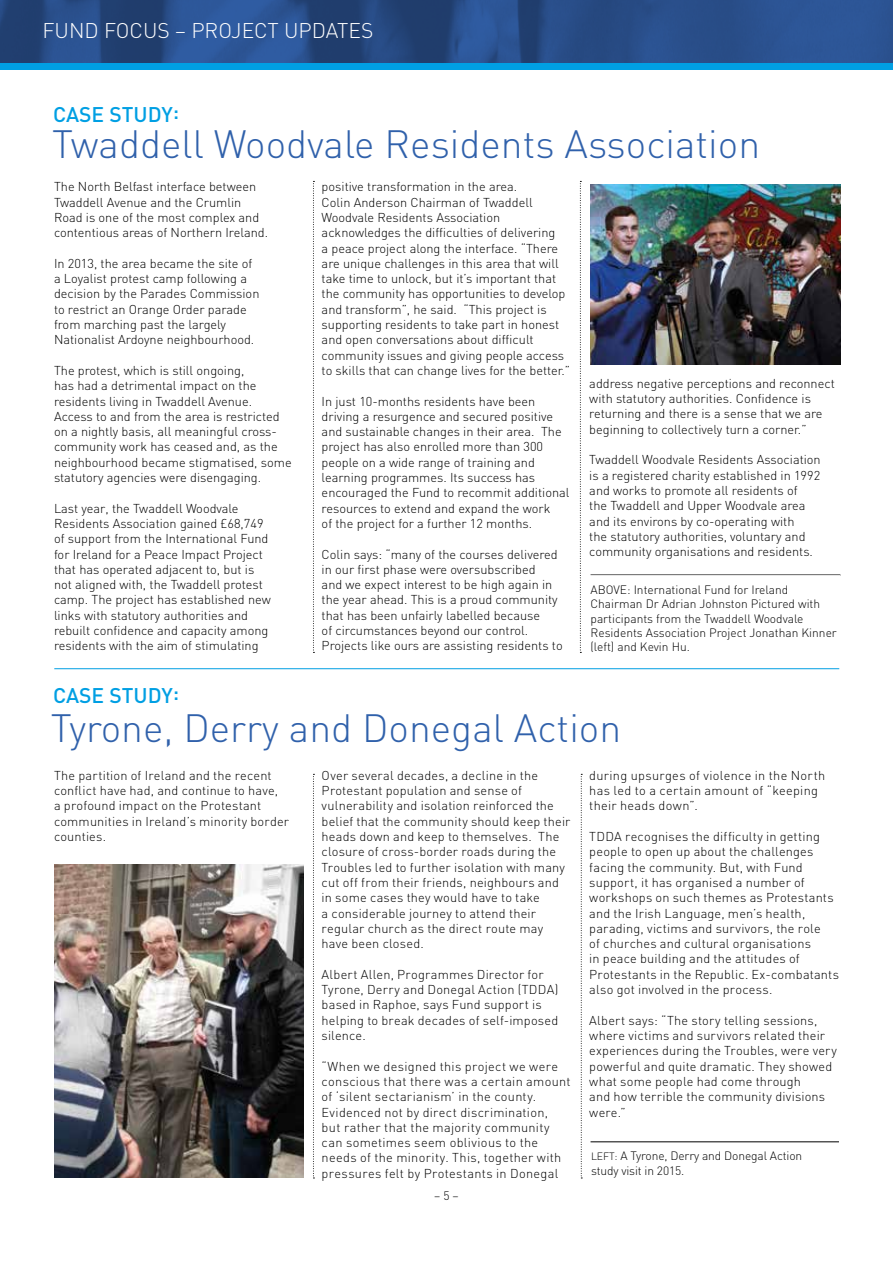
<style>
.page{position:relative;width:893px;height:1263px;background:#fff}
.page>*{position:absolute;margin:0;border:0;box-sizing:border-box;transform-origin:0 0}
.t1{font:300 39px "DIN";color:#3061ab}
.t2{font:300 21px "DIN";color:#fff}
.t3{font:500 21px "DIN";color:#009fe3}
.t4{font:300 12.75px/15.3px "DIN";color:#000}
.t5{font:300 12.75px/15.3px "DIN";letter-spacing:.025em;color:#000}
.t6{font:300 12px/14.4px "DIN";color:#000}
.s1{font-size:10.5px}
</style>
<div class="page">
<img style="left:0;top:0;width:893px;height:64px">
<div style="left:0;top:64px;width:893px;height:6px;background:#009fe3"></div>
<svg style="left:313px;top:181px;width:1px;height:472px"></svg>
<svg style="left:580px;top:181px;width:1px;height:472px"></svg>
<svg style="left:313px;top:774px;width:1px;height:404px"></svg>
<svg style="left:581px;top:774px;width:1px;height:404px"></svg>
<hr style="left:54px;top:668px;width:785px;height:1px;background:#009fe3">
<hr style="left:591px;top:1141px;width:248px;height:1px;background:#000">
<img style="left:54px;top:864px;width:249px;height:314px">
<img style="left:591px;top:184px;width:249px;height:180px">
<h2 class="t2" style="left:43px;top:18px;width:332px">FUND FOCUS – PROJECT UPDATES</h2>
<h2 class="t3" style="left:53px;top:101px;width:128px">CASE STUDY:</h2>
<h1 class="t1" style="left:52px;top:120px;width:709px">Twaddell Woodvale Residents Association</h1>
<p class="t4" style="left:54px;top:179px;width:216px">The North Belfast interface between Twaddell Avenue and the Crumlin Road is one of the most complex and contentious areas of Northern Ireland.</p>
<p class="t4" style="left:54px;top:255px;width:207px">In 2013, the area became the site of a Loyalist protest camp following a decision by the Parades Commission to restrict an Orange Order parade from marching past the largely Nationalist Ardoyne neighbourhood.</p>
<p class="t4" style="left:54px;top:363px;width:239px">The protest, which is still ongoing,<br>has had a detrimental impact on the residents living in Twaddell Avenue.<br>Access to and from the area is restricted on a nightly basis, all meaningful cross&shy;community work has ceased and, as the neighbourhood became stigmatised, some statutory agencies were disengaging.</p>
<p class="t4" style="left:54px;top:500px;width:218px">Last year, the Twaddell Woodvale Residents Association gained £68,749 of support from the International Fund for Ireland for a Peace Impact Project that has operated adjacent to, but is not aligned with, the Twaddell protest camp. The project has established new links with statutory authorities and rebuilt confidence and capacity among residents with the aim of stimulating</p>
<h2 class="t3" style="left:53px;top:682px;width:128px">CASE STUDY:</h2>
<p class="t4" style="left:322px;top:179px;width:250px">positive transformation in the area.<br>Colin Anderson Chairman of Twaddell Woodvale Residents Association acknowledges the difficulties of delivering<br>a peace project along the interface. “There are unique challenges in this area that will take time to unlock, but it’s important that the community has opportunities to develop and transform”, he said. “This project is supporting residents to take part in honest and open conversations about difficult community issues and giving people access to skills that can change lives for the better.”</p>
<p class="t4" style="left:322px;top:393px;width:249px">In just 10-months residents have been driving a resurgence and secured positive and sustainable changes in their area. The project has also enrolled more than 300 people on a wide range of training and learning programmes. Its success has encouraged the Fund to recommit additional resources to extend and expand the work<br>of the project for a further 12 months.</p>
<p class="t4" style="left:322px;top:546px;width:243px">Colin says: “many of the courses delivered in our first phase were oversubscribed<br>and we expect interest to be high again in the year ahead. This is a proud community that has been unfairly labelled because<br>of circumstances beyond our control.<br>Projects like ours are assisting residents to</p>
<p class="t4" style="left:589px;top:375px;width:247px">address negative perceptions and reconnect with statutory authorities. Confidence is returning and there is a sense that we are beginning to collectively turn a corner.”</p>
<p class="t4" style="left:589px;top:452px;width:233px">Twaddell Woodvale Residents Association is a registered charity established in 1992 and works to promote all residents of<br>the Twaddell and Upper Woodvale area and its environs by co-operating with<br>the statutory authorities, voluntary and community organisations and residents.</p>
<p class="t6" style="left:591px;top:582px;width:248px">ABOVE: International Fund for Ireland Chairman Dr Adrian Johnston Pictured with participants from the Twaddell Woodvale Residents Association Project Jonathan Kinner (left) and Kevin Hu.</p>
<h1 class="t1" style="left:51px;top:704px;width:572px">Tyrone, Derry and Donegal Action</h1>
<p class="t4" style="left:54px;top:767px;width:237px">The partition of Ireland and the recent conflict have had, and continue to have,<br>a profound impact on the Protestant communities in Ireland’s minority border counties.</p>
<p class="t4" style="left:322px;top:767px;width:250px">Over several decades, a decline in the Protestant population and sense of vulnerability and isolation reinforced the belief that the community should keep their heads down and keep to themselves. The closure of cross-border roads during the Troubles led to further isolation with many cut off from their friends, neighbours and in some cases they would have to take<br>a considerable journey to attend their regular church as the direct route may have been closed.</p>
<p class="t4" style="left:322px;top:966px;width:238px">Albert Allen, Programmes Director for Tyrone, Derry and Donegal Action (TDDA) based in Raphoe, says Fund support is helping to break decades of self-imposed silence.</p>
<p class="t5" style="left:322px;top:1058px;width:250px">“When we designed this project we were conscious that there was a certain amount of ‘silent sectarianism’ in the county.<br>Evidenced not by direct discrimination,<br>but rather that the majority community can sometimes seem oblivious to the needs of the minority. This, together with pressures felt by Protestants in Donegal</p>
<p class="t6" style="left:434px;top:1189px;width:26px">– 5 –</p>
<p class="t5" style="left:589px;top:767px;width:237px">during upsurges of violence in the North has led to a certain amount of “keeping their heads down”.</p>
<p class="t4" style="left:589px;top:829px;width:251px">TDDA recognises the difficulty in getting people to open up about the challenges facing the community. But, with Fund support, it has organised a number of workshops on such themes as Protestants and the Irish Language, men’s health, parading, victims and survivors, the role<br>of churches and cultural organisations<br>in peace building and the attitudes of Protestants in the Republic. Ex-combatants also got involved in the process.</p>
<p class="t4" style="left:589px;top:1012px;width:249px">Albert says: “The story telling sessions, where victims and survivors related their experiences during the Troubles, were very powerful and quite dramatic. They showed what some people had come through<br>and how terrible the community divisions were.”</p>
<p class="t6" style="left:591px;top:1149px;width:213px"><span class="s1">LEFT:</span> A Tyrone, Derry and Donegal Action study visit in 2015.</p>
</div>
